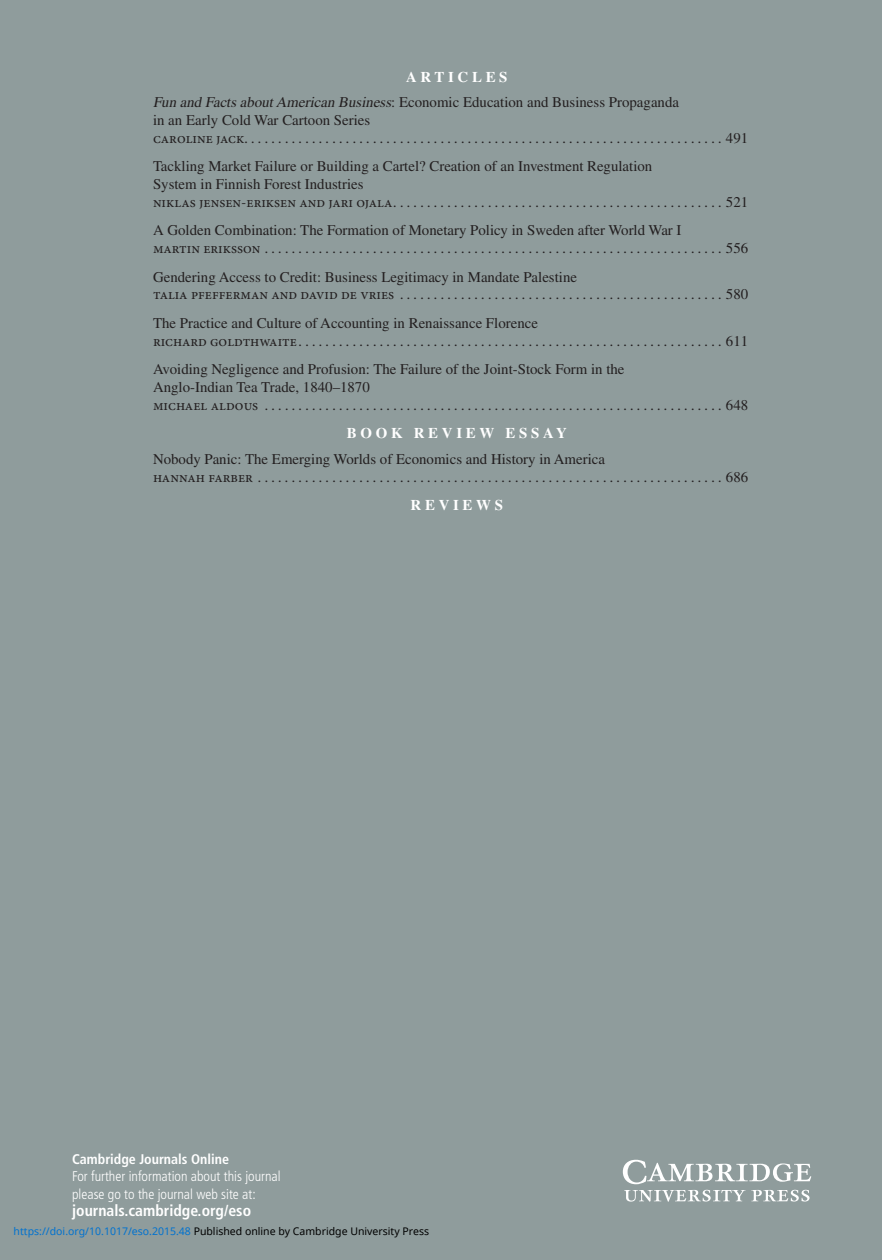
<style>
.page{position:relative;width:882px;height:1260px;background:#8f9c9c}
.page>*{position:absolute;margin:0;border:0;box-sizing:border-box;transform-origin:0 0}
.t1{font:700 condensed 15.75px "Frutiger LT Std";color:#fff}
.t2{font:14.88px/17.8px "Minion Pro";color:#231f20}
.t3{font:14.88px/17.8px "Times LT Std";color:#231f20}
.t4{font:300 condensed 14px/17.5px "Frutiger LT Std";color:#fff}
.t5{font:10.5px "Noto Sans";color:#000}
.s1{font-family:"Times";font-weight:700;color:#fff}
.s2{font-style:italic}
.s3{font-family:"Times LT Std"}
.s4{font-family:"Minion Pro"}
.s5{font-weight:700}
.s6{color:#0172cf}
</style>
<div class="page">
<hr style="left:881px;top:1134px;width:1px;height:126px;background:#231f20">
<hr style="left:881px;top:0;width:1px;height:252px;background:#231f20">
<svg style="left:623px;top:1160px;width:188px;height:24px"></svg>
<svg style="left:624px;top:1190px;width:186px;height:12px"></svg>
<p class="t3" style="left:153px;top:65px;width:528px;line-height:25.6px;text-indent:253px"><span class="s1">ARTICLES<br></span><span class="s2">Fun and Facts aboutAmerican Business</span>: Economic Education and Business Propaganda</p>
<p class="t2" style="left:153px;top:113px;width:597px"><span class="s3">in an Early Cold War Cartoon Series<br></span>caroline jack. . . . . . . . . . . . . . . . . . . . . . . . . . . . . . . . . . . . . . . . . . . . . . . . . . . . . . . . . . . . . . . . . . . . . . . <span class="s3">491</span></p>
<p class="t3" style="left:153px;top:159px;width:597px">Tackling Market Failure or Building a Cartel? Creation of an Investment Regulation<br>System in Finnish Forest Industries<br><span class="s4">niklas jensen-eriksen and jari ojala. . . . . . . . . . . . . . . . . . . . . . . . . . . . . . . . . . . . . . . . . . . . . . . . .</span> 521</p>
<p class="t2" style="left:153px;top:223px;width:597px"><span class="s3">A Golden Combination: The Formation of Monetary Policy in Sweden after World War I<br></span>martin eriksson . . . . . . . . . . . . . . . . . . . . . . . . . . . . . . . . . . . . . . . . . . . . . . . . . . . . . . . . . . . . . . . . . . . . <span class="s3">556</span></p>
<p class="t2" style="left:153px;top:269px;width:597px"><span class="s3">Gendering Access to Credit: Business Legitimacy in Mandate Palestine<br></span>talia pfefferman and david de vries . . . . . . . . . . . . . . . . . . . . . . . . . . . . . . . . . . . . . . . . . . . . . . . . <span class="s3">580</span></p>
<p class="t2" style="left:153px;top:315px;width:597px"><span class="s3">The Practice and Culture of Accounting in Renaissance Florence<br></span>richard goldthwaite. . . . . . . . . . . . . . . . . . . . . . . . . . . . . . . . . . . . . . . . . . . . . . . . . . . . . . . . . . . . . . . <span class="s3">611</span></p>
<p class="t3" style="left:153px;top:362px;width:597px">Avoiding Negligence and Profusion: The Failure of the Joint-Stock Form in the<br>Anglo-Indian Tea Trade, 1840–1870<br><span class="s4">michael aldous . . . . . . . . . . . . . . . . . . . . . . . . . . . . . . . . . . . . . . . . . . . . . . . . . . . . . . . . . . . . . . . . . . . .</span> 648</p>
<p class="t3" style="left:153px;top:422px;width:454px;line-height:25.6px;text-indent:194px"><span class="s1">BOOK REVIEW ESSAY<br></span>Nobody Panic: The Emerging Worlds of Economics and History in America</p>
<p class="t2" style="left:411px;top:464px;width:339px;line-height:28.3px;text-indent:-258px">hannah farber . . . . . . . . . . . . . . . . . . . . . . . . . . . . . . . . . . . . . . . . . . . . . . . . . . . . . . . . . . . . . . . . . . . . . <span class="s3">686<br></span><span class="s1">REVIEWS</span></p>
<p class="t4" style="left:72px;top:1151px;width:210px"><span class="s5">Cambridge Journals Online<br></span>For further information about this journal please go to the journal web site at:</p>
<p class="t1" style="left:72px;top:1203px;width:181px">journals.cambridge.org/eso</p>
<p class="t5" style="left:14px;top:1224px;width:417px"><span class="s6">https://doi.org/10.1017/eso.2015.48</span> Published online by Cambridge University Press</p>
</div>
